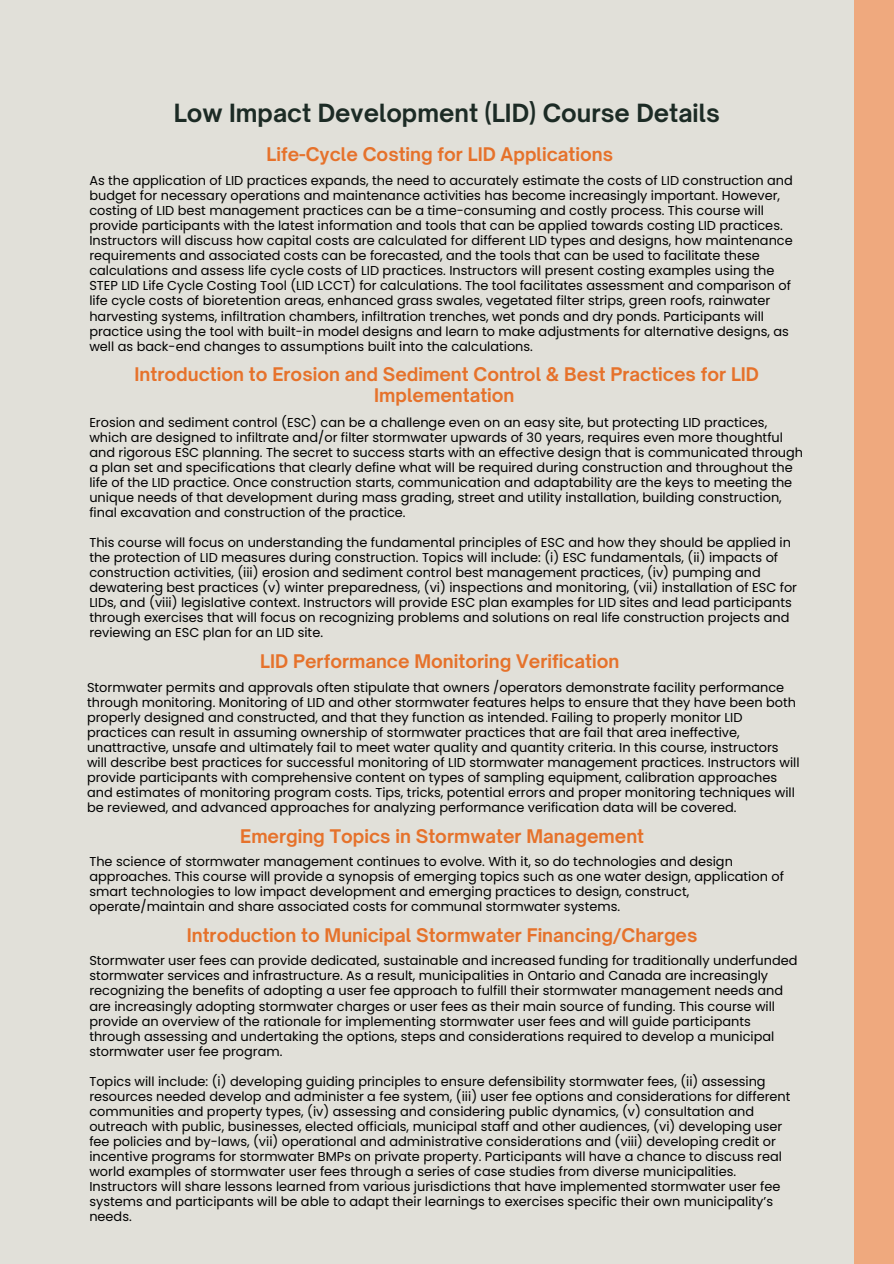
<style>
.page{position:relative;width:894px;height:1264px;background:#fff}
.page>*{position:absolute;margin:0;border:0;box-sizing:border-box;transform-origin:0 0}
.t1{font:700 24px "Open Sauce One";color:#1c2b25}
.t2{font:700 18px/21.3px "Open Sauce One";color:#e6722b;text-align:center}
.t3{font:12.9px/15px "Poppins";color:#000}
</style>
<div class="page">
<div style="left:0;top:0;width:893px;height:1263px;background:#e1e0d9"></div>
<div style="left:854px;top:0;width:39px;height:1263px;background:#efa97e"></div>
<h1 class="t1" style="left:174px;top:98px;width:547px">Low Impact Development (LID) Course Details</h1>
<p class="t2" style="left:266px;top:144px;width:348px">Life-Cycle Costing for LID Applications</p>
<p class="t3" style="left:89px;top:173px;width:704px">As the application of LID practices expands, the need to accurately estimate the costs of LID construction and budget for necessary operations and maintenance activities has become increasingly important. However, costing of LID best management practices can be a time-consuming and costly process. This course will provide participants with the latest information and tools that can be applied towards costing LID practices.<br>Instructors will discuss how capital costs are calculated for different LID types and designs, how maintenance requirements and associated costs can be forecasted, and the tools that can be used to facilitate these calculations and assess life cycle costs of LID practices. Instructors will present costing examples using the STEP LID Life Cycle Costing Tool (LID LCCT) for calculations. The tool facilitates assessment and comparison of life cycle costs of bioretention areas, enhanced grass swales, vegetated filter strips, green roofs, rainwater harvesting systems, infiltration chambers, infiltration trenches, wet ponds and dry ponds. Participants will practice using the tool with built-in model designs and learn to make adjustments for alternative designs, as well as back-end changes to assumptions built into the calculations.</p>
<h2 class="t2" style="left:134px;top:363px;width:625px">Introduction to Erosion and Sediment Control &amp; Best Practices for LID<br>Implementation</h2>
<h2 class="t3" style="left:89px;top:414px;width:715px">Erosion and sediment control (ESC) can be a challenge even on an easy site, but protecting LID practices, which are designed to infiltrate and/or filter stormwater upwards of 30 years, requires even more thoughtful and rigorous ESC planning. The secret to success starts with an effective design that is communicated through a plan set and specifications that clearly define what will be required during construction and throughout the life of the LID practice. Once construction starts, communication and adaptability are the keys to meeting the unique needs of that development during mass grading, street and utility installation, building construction, final excavation and construction of the practice.</h2>
<p class="t3" style="left:89px;top:535px;width:709px">This course will focus on understanding the fundamental principles of ESC and how they should be applied in the protection of LID measures during construction. Topics will include: (i) ESC fundamentals, (ii) impacts of construction activities, (iii) erosion and sediment control best management practices, (iv) pumping and dewatering best practices (v) winter preparedness, (vi) inspections and monitoring, (vii) installation of ESC for LIDs, and (viii) legislative context. Instructors will provide ESC plan examples for LID sites and lead participants through exercises that will focus on recognizing problems and solutions on real life construction projects and reviewing an ESC plan for an LID site.</p>
<p class="t3" style="left:87px;top:679px;width:713px">Stormwater permits and approvals often stipulate that owners /operators demonstrate facility performance through monitoring. Monitoring of LID and other stormwater features helps to ensure that they have been both properly designed and constructed, and that they function as intended. Failing to properly monitor LID practices can result in assuming ownership of stormwater practices that are fail that area ineffective, unattractive, unsafe and ultimately fail to meet water quality and quantity criteria. In this course, instructors will describe best practices for successful monitoring of LID stormwater management practices. Instructors will provide participants with comprehensive content on types of sampling equipment, calibration approaches and estimates of monitoring program costs. Tips, tricks, potential errors and proper monitoring techniques will be reviewed, and advanced approaches for analyzing performance verification data will be covered.</p>
<p class="t2" style="left:260px;top:650px;width:360px">LID Performance Monitoring Verification</p>
<p class="t2" style="left:240px;top:825px;width:405px">Emerging Topics in Stormwater Management</p>
<h2 class="t3" style="left:89px;top:854px;width:696px">The science of stormwater management continues to evolve. With it, so do technologies and design approaches. This course will provide a synopsis of emerging topics such as one water design, application of smart technologies to low impact development and emerging practices to design, construct, operate/maintain and share associated costs for communal stormwater systems.</h2>
<h2 class="t2" style="left:187px;top:924px;width:512px">Introduction to Municipal Stormwater Financing/Charges</h2>
<p class="t3" style="left:89px;top:953px;width:709px">Stormwater user fees can provide dedicated, sustainable and increased funding for traditionally underfunded stormwater services and infrastructure. As a result, municipalities in Ontario and Canada are increasingly recognizing the benefits of adopting a user fee approach to fulfill their stormwater management needs and are increasingly adopting stormwater charges or user fees as their main source of funding. This course will provide an overview of the rationale for implementing stormwater user fees and will guide participants through assessing and undertaking the options, steps and considerations required to develop a municipal stormwater user fee program.</p>
<h2 class="t3" style="left:89px;top:1073px;width:702px">Topics will include: (i) developing guiding principles to ensure defensibility stormwater fees, (ii) assessing resources needed develop and administer a fee system, (iii) user fee options and considerations for different communities and property types, (iv) assessing and considering public dynamics, (v) consultation and outreach with public, businesses, elected officials, municipal staff and other audiences, (vi) developing user fee policies and by-laws, (vii) operational and administrative considerations and (viii) developing credit or incentive programs for stormwater BMPs on private property. Participants will have a chance to discuss real world examples of stormwater user fees through a series of case studies from diverse municipalities.<br>Instructors will share lessons learned from various jurisdictions that have implemented stormwater user fee systems and participants will be able to adapt their learnings to exercises specific their own municipality’s needs.</h2>
</div>
